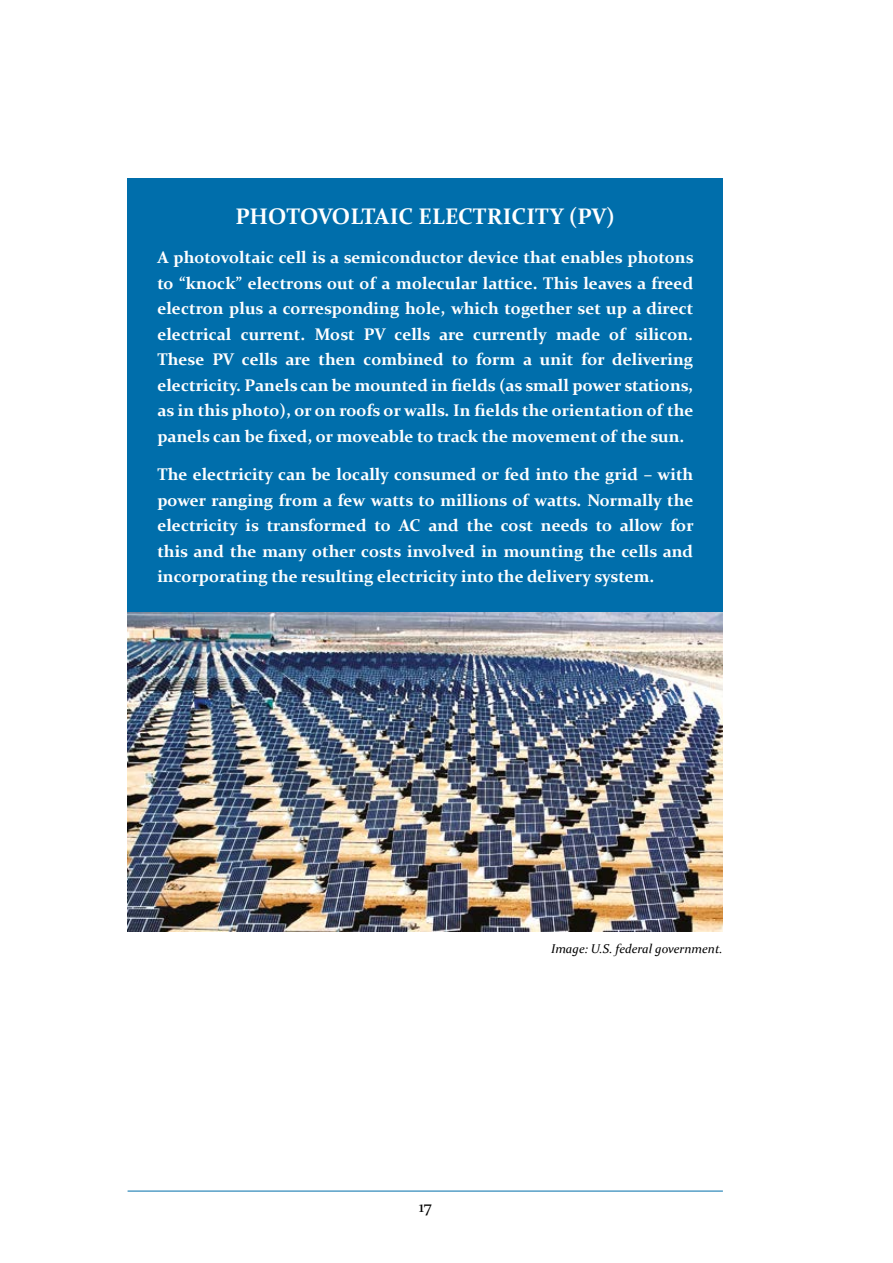
<style>
.page{position:relative;width:893px;height:1263px;background:#fff}
.page>*{position:absolute;margin:0;border:0;box-sizing:border-box;transform-origin:0 0}
.t1{font:700 22.5px "Constantia";color:#fff}
.t2{font:700 16.8px/25.5px "Constantia";color:#fff;text-align:justify}
.t3{font:700 16.8px/25.5px "Constantia";color:#fff;text-align:justify}
.t4{font:16.5px "Constantia";color:#000}
.t5{font:italic 12.75px "Constantia";color:#000}
</style>
<div class="page">
<div style="left:128px;top:179px;width:595px;height:710px;background:#006eab"></div>
<img style="left:128px;top:612px;width:595px;height:319px">
<hr style="left:128px;top:1191px;width:595px;height:1px;background:#006eab">
<h1 class="t1" style="left:235px;top:201px;width:381px">PHOTOVOLTAIC ELECTRICITY (PV)</h1>
<p class="t2" style="left:157px;top:244px;width:538px">A photovoltaic cell is a semiconductor device that enables photons to “knock” electrons out of a molecular lattice. This leaves a freed electron plus a corresponding hole, which together set up a direct electrical current. Most PV cells are currently made of silicon.<br>These PV cells are then combined to form a unit for delivering</p>
<p class="t3" style="left:157px;top:371px;width:538px">electricity. Panels can be mounted in fields (as small power stations, as in this photo), or on roofs or walls. In fields the orientation of the panels can be fixed, or moveable to track the movement of the sun.</p>
<p class="t2" style="left:157px;top:461px;width:538px">The electricity can be locally consumed or fed into the grid – with power ranging from a few watts to millions of watts. Normally the electricity is transformed to AC and the cost needs to allow for this and the many other costs involved in mounting the cells and incorporating the resulting electricity into the delivery system.</p>
<p class="t4" style="left:419px;top:1195px;width:14px">17</p>
<p class="t5" style="left:551px;top:939px;width:173px">Image: U.S. federal government.</p>
</div>
